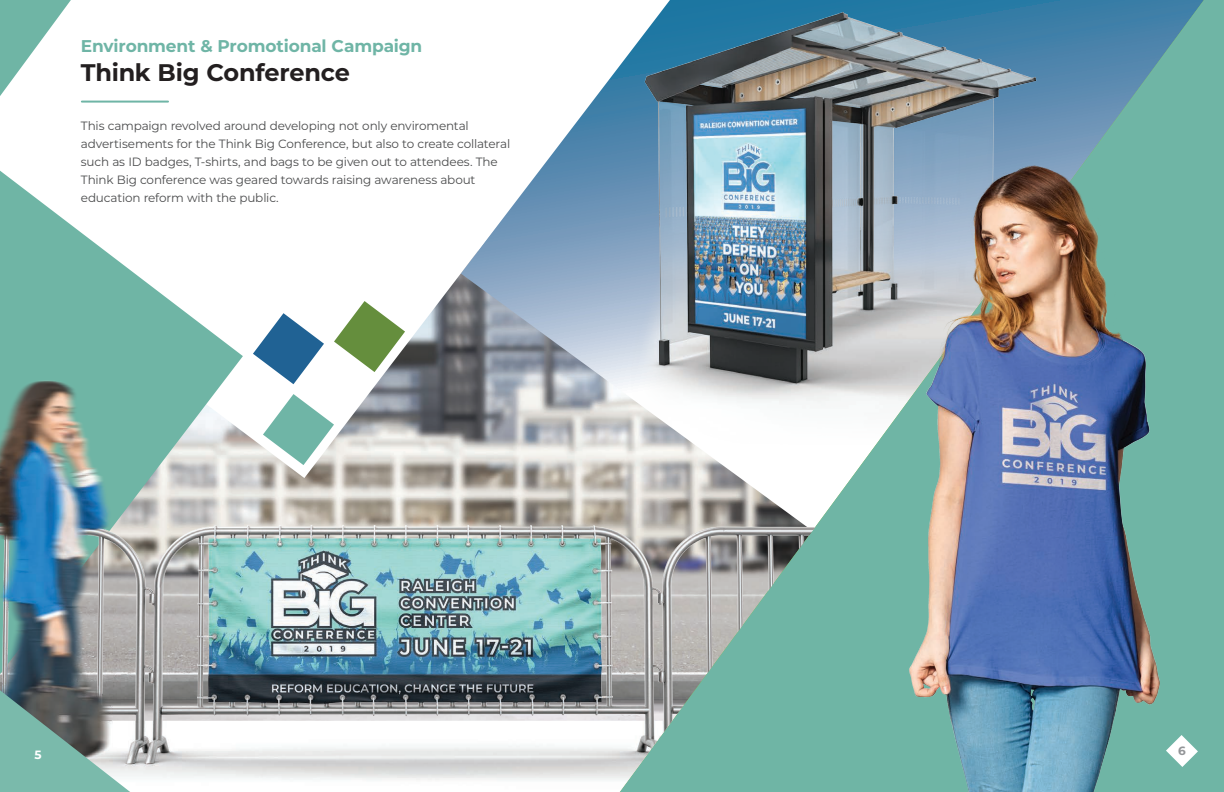
<style>
.page{position:relative;width:1224px;height:792px;background:#fff}
.page>*{position:absolute;margin:0;border:0;box-sizing:border-box;transform-origin:0 0}
.t1{font:700 24px "Montserrat";letter-spacing:-.01em;color:#231f20}
.t2{font:700 17px "Montserrat";letter-spacing:-.01em;color:#6fb5a6}
.t3{font:12px/18px "Montserrat";letter-spacing:-.015em;color:#4b4c4d}
.t4{font:700 12px "Montserrat";color:#939598}
.t5{font:700 12px "Montserrat";color:#fff}
</style>
<div class="page">
<svg style="left:0;top:65px;width:620px;height:186px"></svg>
<svg style="left:0;top:171px;width:243px;height:80px"></svg>
<svg style="left:620px;top:0;width:604px;height:106px;background:#5b879b"></svg>
<svg style="left:0;top:0;width:71px;height:96px"></svg>
<img style="left:0;top:251px;width:583px;height:529px">
<img style="left:583px;top:106px;width:641px;height:686px">
<hr style="left:82px;top:101px;width:86px;height:2px;background:#6fb5a6">
<svg style="left:263px;top:394px;width:71px;height:71px"></svg>
<svg style="left:253px;top:313px;width:71px;height:71px"></svg>
<svg style="left:334px;top:301px;width:71px;height:71px"></svg>
<svg style="left:0;top:690px;width:130px;height:102px;background:#7fa098"></svg>
<svg style="left:1166px;top:735px;width:32px;height:32px"></svg>
<p class="t2" style="left:81px;top:34px;width:343px">Environment &amp; Promotional Campaign</p>
<p class="t1" style="left:81px;top:56px;width:271px">Think Big Conference</p>
<p class="t3" style="left:81px;top:116px;width:431px">This campaign revolved around developing not only enviromental advertisements for the Think Big Conference, but also to create collateral such as ID badges, T-shirts, and bags to be given out to attendees. The Think Big conference was geared towards raising awareness about education reform with the public.</p>
<p class="t5" style="left:35px;top:746px;width:9px">5</p>
<p class="t4" style="left:1178px;top:742px;width:9px">6</p>
</div>
